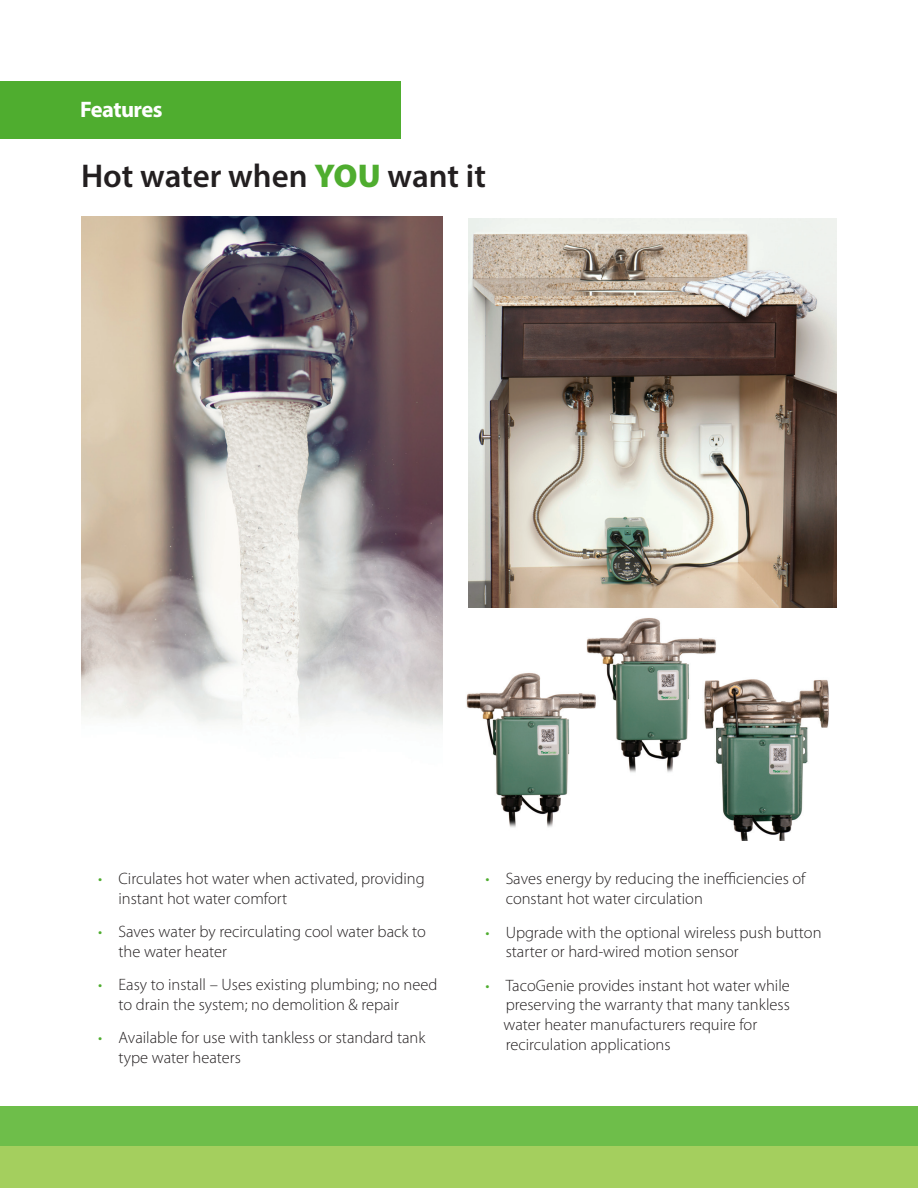
<style>
.page{position:relative;width:918px;height:1188px;background:#fff}
.page>*{position:absolute;margin:0;border:0;box-sizing:border-box;transform-origin:0 0}
.t1{font:600 33px "Myriad Pro";color:#231f20}
.a_taco_bold_lead_in{font:700 22.5px "Myriad Pro";letter-spacing:-.025em;color:#fff}
.t2{font:300 16.5px/19.8px "Myriad Pro";color:#231f20}
.s1{font-weight:900;color:#4fad2f}
.s2{color:#4fad2f}
</style>
<div class="page">
<div style="left:0;top:1146px;width:918px;height:42px;background:#a4cf5e"></div>
<div style="left:0;top:1106px;width:918px;height:40px;background:#6ebe4a"></div>
<img style="left:81px;top:216px;width:362px;height:510px">
<img style="left:469px;top:218px;width:367px;height:390px">
<img style="left:466px;top:618px;width:363px;height:222px">
<div style="left:0;top:81px;width:400px;height:58px;background:#4fad2f"></div>
<p class="a_taco_bold_lead_in" style="left:80px;top:95px;width:84px">Features</p>
<p class="t1" style="left:81px;top:155px;width:407px">Hot water when <span class="s1">YOU</span> want it</p>
<p class="t2" style="left:118px;top:868px;width:308px;text-indent:-20px"><span class="s2">•</span> Circulates hot water when activated, providing instant hot water comfort</p>
<p class="t2" style="left:118px;top:921px;width:309px;text-indent:-20px"><span class="s2">•</span> Saves water by recirculating cool water back to the water heater</p>
<p class="t2" style="left:118px;top:975px;width:320px;text-indent:-20px"><span class="s2">•</span> Easy to install – Uses existing plumbing; no need to drain the system; no demolition &amp; repair</p>
<p class="t2" style="left:118px;top:1028px;width:308px;text-indent:-20px"><span class="s2">•</span> Available for use with tankless or standard tank type water heaters</p>
<p class="t2" style="left:506px;top:869px;width:301px;text-indent:-20px"><span class="s2">•</span> Saves energy by reducing the inefficiencies of constant hot water circulation</p>
<p class="t2" style="left:506px;top:922px;width:317px;text-indent:-20px"><span class="s2">•</span> Upgrade with the optional wireless push button starter or hard-wired motion sensor</p>
<p class="t2" style="left:503px;top:975px;width:288px;text-indent:-18px"><span class="s2">•</span> TacoGenie provides instant hot water while preserving the warranty that many tankless water heater manufacturers require for recirculation applications</p>
</div>
